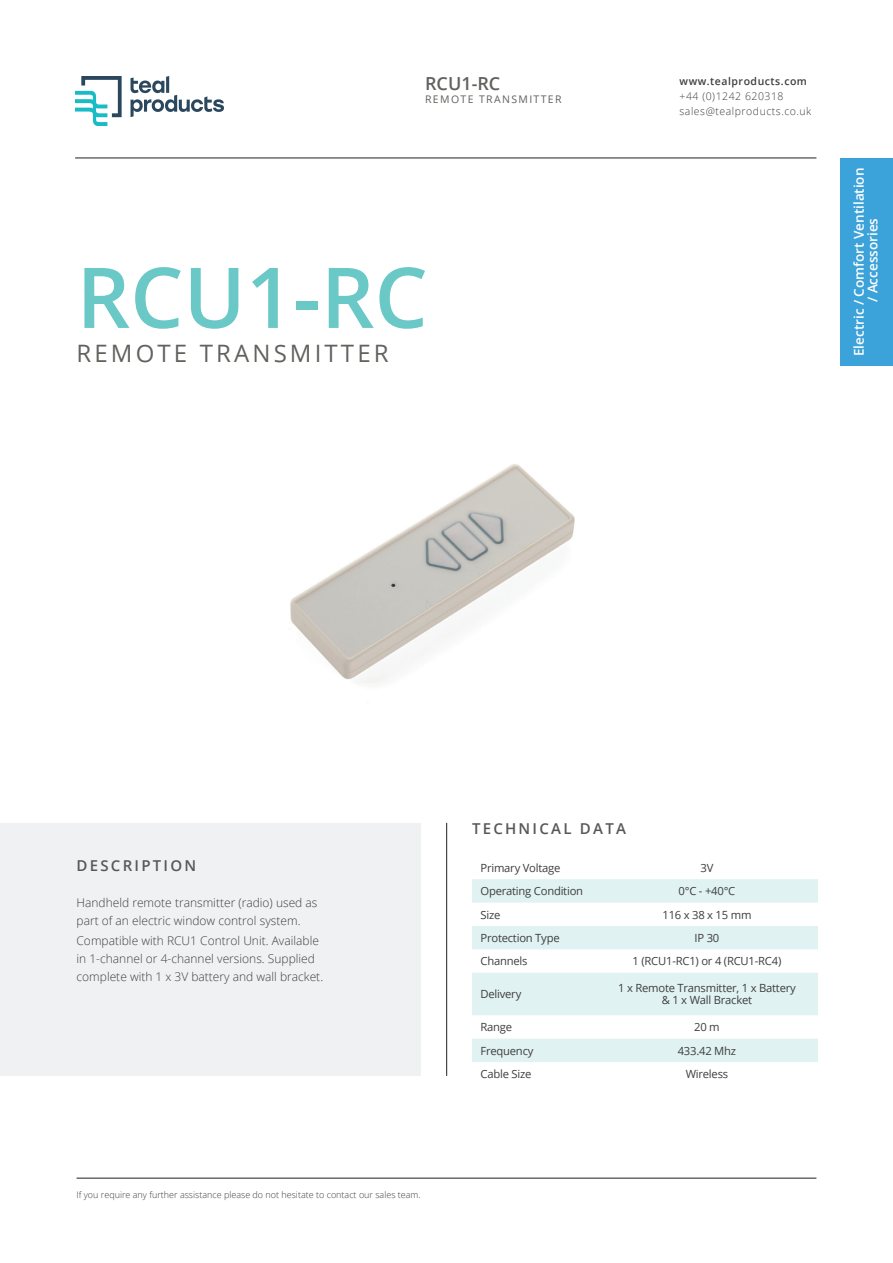
<style>
.page{position:relative;width:893px;height:1263px;background:#fff}
.page>*{position:absolute;margin:0;border:0;box-sizing:border-box;transform-origin:0 0}
.t1{font:600 84px "Open Sans";color:#6ac8c7}
.t2{font:24px "Open Sans";letter-spacing:.13em;color:#60625d}
.t3{font:600 18px "Open Sans";color:#60625d}
.t4{font:600 15px "Open Sans";letter-spacing:.15em;color:#57585a}
.t5{font:600 13.5px/13.5px "Open Sans";color:#fff;text-align:center}
.t6{font:300 12px/18px "Open Sans";color:#3e3e3f}
.t7{font:11.25px/12px "Open Sans";letter-spacing:-.02em;color:#3e3e3f;text-align:center}
.t8{font:300 10.5px "Open Sans";letter-spacing:.05em;color:#3e3e3f}
.t9{font:600 10.5px "Open Sans";letter-spacing:.05em;color:#3e3e3f}
.t10{font:10.5px "Open Sans";letter-spacing:.13em;color:#60625d}
.t11{font:300 9px "Open Sans";color:#3e3e3f}
</style>
<div class="page">
<img style="left:29px;top:464px;width:546px;height:395px">
<hr style="left:75px;top:158px;width:741px;height:1px;background:#231f20">
<hr style="left:77px;top:1178px;width:739px;height:1px;background:#231f20">
<hr style="left:446px;top:823px;width:1px;height:253px;background:#231f20">
<div style="left:840px;top:158px;width:53px;height:208px;background:#3ca2da"></div>
<svg style="left:472px;top:879px;width:346px;height:183px;fill:#e0f2f1"></svg>
<div style="left:0;top:824px;width:421px;height:252px;background:#f0f1f2"></div>
<img style="left:75px;top:77px;width:148px;height:49px">
<p class="t3" style="left:425px;top:71px;width:77px">RCU1-RC</p>
<p class="t10" style="left:425px;top:92px;width:138px">REMOTE TRANSMITTER</p>
<p class="t1" style="left:77px;top:240px;width:353px">RCU1-RC</p>
<p class="t2" style="left:77px;top:336px;width:314px">REMOTE TRANSMITTER</p>
<p class="t9" style="left:680px;top:74px;width:129px">www.tealproducts.com</p>
<p class="t8" style="left:680px;top:89px;width:106px">+44 (0)1242 620318</p>
<p class="t8" style="left:680px;top:104px;width:133px">sales@tealproducts.co.uk</p>
<p class="t5" style="left:852px;top:356px;width:190px;rotate:-90deg">Electric / Comfort Ventilation / Accessories</p>
<p class="t4" style="left:77px;top:855px;width:121px">DESCRIPTION</p>
<p class="t6" style="left:77px;top:893px;width:242px">Handheld remote transmitter (radio) used as part of an electric window control system.</p>
<p class="t6" style="left:77px;top:931px;width:248px">Compatible with RCU1 Control Unit. Available in 1-channel or 4-channel versions. Supplied complete with 1 x 3V battery and wall bracket.</p>
<p class="t11" style="left:77px;top:1189px;width:346px">If you require any further assistance please do not hesitate to contact our sales team.</p>
<p class="t4" style="left:472px;top:818px;width:155px">TECHNICAL DATA</p>
<p class="t7" style="left:480px;top:861px;width:81px">Primary Voltage</p>
<p class="t7" style="left:700px;top:861px;width:14px">3V</p>
<p class="t7" style="left:480px;top:885px;width:104px">Operating Condition</p>
<p class="t7" style="left:679px;top:885px;width:58px">0°C - +40°C</p>
<p class="t7" style="left:480px;top:908px;width:21px">Size</p>
<p class="t7" style="left:662px;top:908px;width:91px">116 x 38 x 15 mm</p>
<p class="t7" style="left:480px;top:932px;width:81px">Protection Type</p>
<p class="t7" style="left:694px;top:932px;width:26px">IP 30</p>
<p class="t7" style="left:480px;top:955px;width:49px">Channels</p>
<p class="t7" style="left:633px;top:955px;width:150px">1 (RCU1-RC1) or 4 (RCU1-RC4)</p>
<p class="t7" style="left:480px;top:988px;width:42px">Delivery</p>
<p class="t7" style="left:618px;top:982px;width:179px">1 x Remote Transmitter, 1 x Battery &amp; 1 x Wall Bracket</p>
<p class="t7" style="left:480px;top:1021px;width:33px">Range</p>
<p class="t7" style="left:694px;top:1021px;width:27px">20 m</p>
<p class="t7" style="left:480px;top:1044px;width:54px">Frequency</p>
<p class="t7" style="left:678px;top:1044px;width:60px">433.42 Mhz</p>
<p class="t7" style="left:480px;top:1068px;width:52px">Cable Size</p>
<p class="t7" style="left:686px;top:1068px;width:44px">Wireless</p>
</div>
